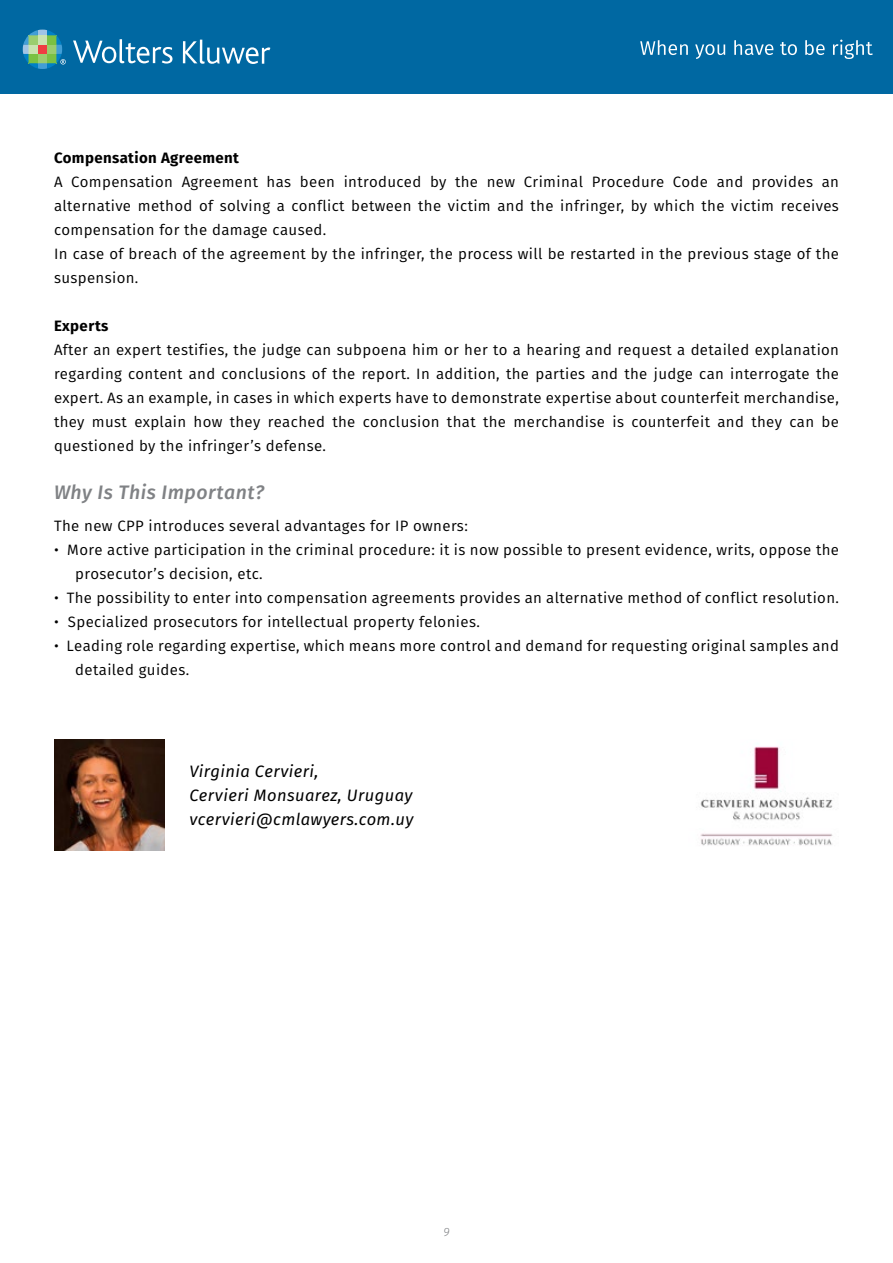
<style>
.page{position:relative;width:893px;height:1263px;background:#fff}
.page>*{position:absolute;margin:0;border:0;box-sizing:border-box;transform-origin:0 0}
.subs{font:italic 500 19.5px "Fira Sans";letter-spacing:.025em;color:#808285}
.author{font:italic 16.5px "Fira Sans";letter-spacing:.025em;color:#000}
.t1{font:15px/24px "Fira Sans";letter-spacing:.025em;color:#000}
.t2{font:700 15px "Fira Sans";letter-spacing:.025em;color:#000}
.t3{font:italic 300 12px "Fira Sans";color:#808285}
</style>
<div class="page">
<div style="left:0;top:0;width:893px;height:93px;background:#0068a2"></div>
<svg style="left:73px;top:39px;width:100px;height:25px"></svg>
<svg style="left:183px;top:40px;width:87px;height:24px"></svg>
<svg style="left:23px;top:30px;width:43px;height:39px"></svg>
<svg style="left:640px;top:40px;width:48px;height:15px"></svg>
<svg style="left:695px;top:44px;width:30px;height:15px"></svg>
<svg style="left:734px;top:40px;width:39px;height:15px"></svg>
<svg style="left:780px;top:42px;width:17px;height:13px"></svg>
<svg style="left:805px;top:40px;width:20px;height:15px"></svg>
<svg style="left:833px;top:40px;width:40px;height:19px"></svg>
<img style="left:54px;top:740px;width:111px;height:111px">
<img style="left:700px;top:746px;width:133px;height:100px">
<p class="t2" style="left:54px;top:145px;width:187px">Compensation Agreement</p>
<p class="t1" style="left:54px;top:169px;width:786px;text-align:justify">A Compensation Agreement has been introduced by the new Criminal Procedure Code and provides an alternative method of solving a conflict between the victim and the infringer, by which the victim receives compensation for the damage caused.</p>
<p class="t1" style="left:54px;top:241px;width:786px">In case of breach of the agreement by the infringer, the process will be restarted in the previous stage of the suspension.</p>
<p class="t2" style="left:54px;top:313px;width:56px">Experts</p>
<p class="t1" style="left:54px;top:337px;width:787px;text-align:justify">After an expert testifies, the judge can subpoena him or her to a hearing and request a detailed explanation regarding content and conclusions of the report. In addition, the parties and the judge can interrogate the expert. As an example, in cases in which experts have to demonstrate expertise about counterfeit merchandise, they must explain how they reached the conclusion that the merchandise is counterfeit and they can be questioned by the infringer’s defense.</p>
<p class="subs" style="left:54px;top:476px;width:212px">Why Is This Important?</p>
<p class="t1" style="left:54px;top:514px;width:415px">The new CPP introduces several advantages for IP owners:</p>
<p class="t1" style="left:75px;top:538px;width:765px;text-indent:-21px">• More active participation in the criminal procedure: it is now possible to present evidence, writs, oppose the prosecutor’s decision, etc.</p>
<p class="t1" style="left:54px;top:586px;width:786px">• The possibility to enter into compensation agreements provides an alternative method of conflict resolution.</p>
<p class="t1" style="left:54px;top:610px;width:427px">• Specialized prosecutors for intellectual property felonies.</p>
<p class="t1" style="left:75px;top:634px;width:765px;text-indent:-21px">• Leading role regarding expertise, which means more control and demand for requesting original samples and detailed guides.</p>
<p class="author" style="left:189px;top:759px;width:131px">Virginia Cervieri,</p>
<p class="author" style="left:189px;top:783px;width:225px">Cervieri Monsuarez, Uruguay</p>
<p class="author" style="left:189px;top:807px;width:225px">vcervieri@cmlawyers.com.uy</p>
<p class="t3" style="left:443px;top:1223px;width:8px">9</p>
</div>
